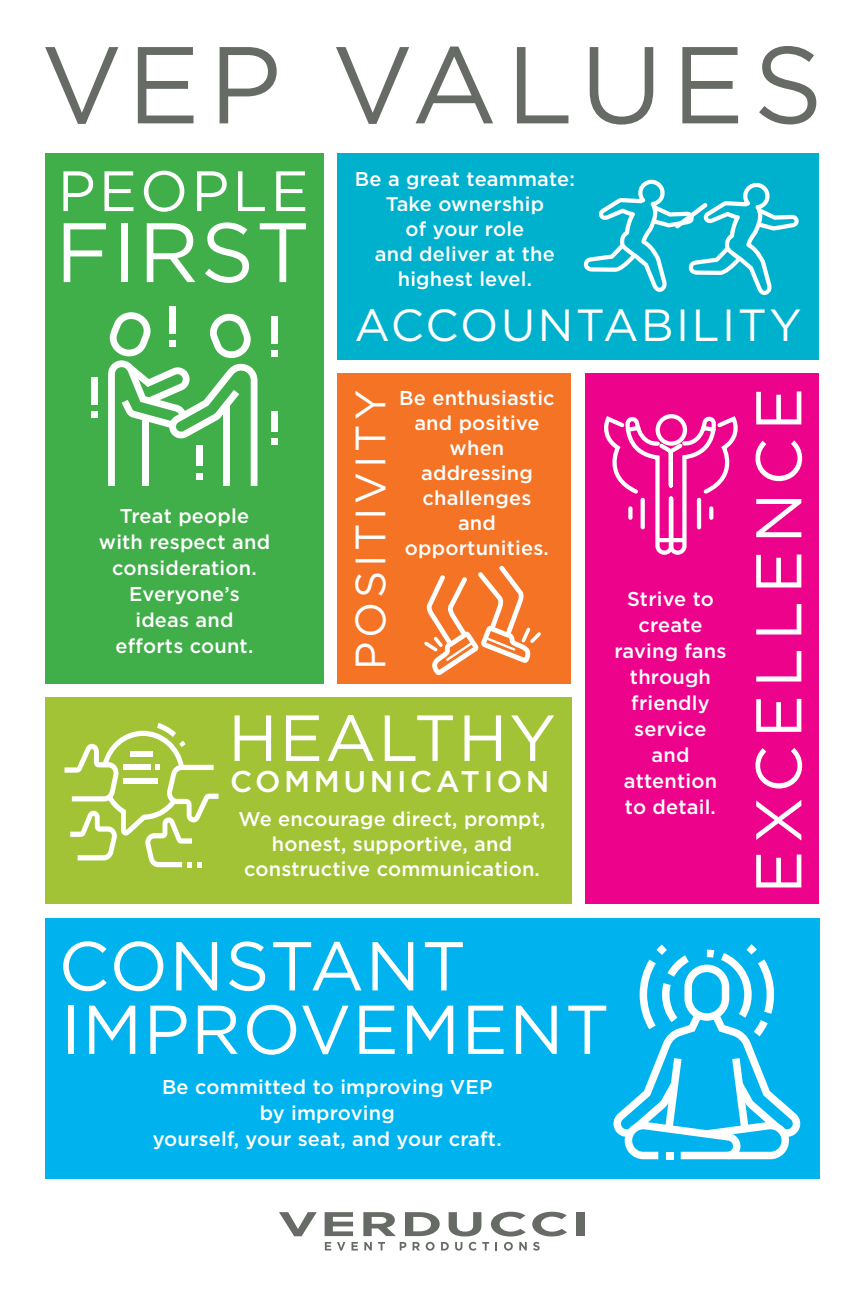
<style>
.page{position:relative;width:864px;height:1296px;background:#fff}
.page>*{position:absolute;margin:0;border:0;box-sizing:border-box;transform-origin:0 0}
.t1{font:109px "Gotham";letter-spacing:.08em;color:#666b65}
.t2{font:84px "Gotham";letter-spacing:.015em;color:#fff}
.t3{font:69px/63.5px "Gotham";letter-spacing:.02em;color:#fff}
.t4{font:65px "Gotham";letter-spacing:.03em;color:#fff}
.t5{font:64.5px "Gotham";letter-spacing:.11em;color:#fff}
.t6{font:56.75px "Gotham";letter-spacing:.055em;color:#fff}
.t7{font:45px "Gotham";letter-spacing:.055em;color:#fff}
.t8{font:42.5px "Gotham";letter-spacing:.09em;color:#fff}
.t9{font:500 30px "Gotham";letter-spacing:.12em;color:#fff}
.t10{font:500 20px/26px "Gotham";letter-spacing:.01em;color:#fff;text-align:center}
</style>
<div class="page">
<svg style="left:279px;top:1212px;width:38px;height:24px"></svg>
<div style="left:577px;top:1212px;width:8px;height:24px;background:#666b65"></div>
<svg style="left:325px;top:1212px;width:242px;height:39px"></svg>
<div style="left:45px;top:153px;width:279px;height:531px;background:#40ae49"></div>
<div style="left:338px;top:153px;width:481px;height:207px;background:#00b1cd"></div>
<div style="left:338px;top:374px;width:234px;height:310px;background:#f47325"></div>
<div style="left:45px;top:698px;width:527px;height:206px;background:#a2c335"></div>
<div style="left:585px;top:374px;width:234px;height:530px;background:#ed028c"></div>
<div style="left:45px;top:918px;width:774px;height:261px;background:#00b3ee"></div>
<svg style="left:604px;top:414px;width:134px;height:141px"></svg>
<svg style="left:424px;top:565px;width:117px;height:110px"></svg>
<svg style="left:64px;top:723px;width:155px;height:144px"></svg>
<div style="left:123px;top:778px;width:35px;height:5px;background:#fff"></div>
<svg style="left:614px;top:944px;width:186px;height:215px"></svg>
<svg style="left:583px;top:179px;width:216px;height:117px"></svg>
<div style="left:91px;top:378px;width:7px;height:27px;background:#fff"></div>
<div style="left:91px;top:412px;width:7px;height:6px;background:#fff"></div>
<div style="left:169px;top:306px;width:7px;height:27px;background:#fff"></div>
<div style="left:271px;top:316px;width:7px;height:28px;background:#fff"></div>
<div style="left:271px;top:350px;width:7px;height:7px;background:#fff"></div>
<div style="left:271px;top:412px;width:7px;height:20px;background:#fff"></div>
<svg style="left:108px;top:312px;width:150px;height:174px"></svg>
<div style="left:271px;top:438px;width:7px;height:7px;background:#fff"></div>
<h1 class="t1" style="left:41px;top:25px;width:784px">VEP VALUES</h1>
<h3 class="t6" style="left:58px;top:160px;width:252px">PEOPLE</h3>
<h2 class="t2" style="left:55px;top:206px;width:256px">FIRST</h2>
<p class="t10" style="left:355px;top:165px;width:222px;line-height:25px">Be a great teammate:<br>Take ownership<br>of your role<br>and deliver at the highest level.</p>
<h3 class="t7" style="left:355px;top:301px;width:449px">ACCOUNTABILITY</h3>
<p class="t10" style="left:99px;top:502px;width:173px">Treat people with respect and consideration.<br>Everyone’s<br>ideas and<br>efforts count.</p>
<h3 class="t8" style="left:347px;top:670px;width:282px;rotate:-90deg">POSITIVITY</h3>
<p class="t10" style="left:399px;top:385px;width:157px;line-height:25px">Be enthusiastic and positive when addressing challenges<br>and opportunities.</p>
<h3 class="t4" style="left:228px;top:702px;width:329px">HEALTHY</h3>
<h3 class="t9" style="left:230px;top:764px;width:321px">COMMUNICATION</h3>
<p class="t10" style="left:238px;top:806px;width:309px;line-height:25px">We encourage direct, prompt, honest, supportive, and constructive communication.</p>
<p class="t10" style="left:615px;top:586px;width:113px">Strive to create raving fans through friendly service and attention to detail.</p>
<h3 class="t3" style="left:58px;top:933px;width:553px">CONSTANT<br>IMPROVEMENT</h3>
<p class="t10" style="left:153px;top:1074px;width:351px">Be committed to improving VEP by improving<br>yourself, your seat, and your craft.</p>
<h3 class="t5" style="left:743px;top:894px;width:508px;rotate:-90deg">EXCELLENCE</h3>
</div>
